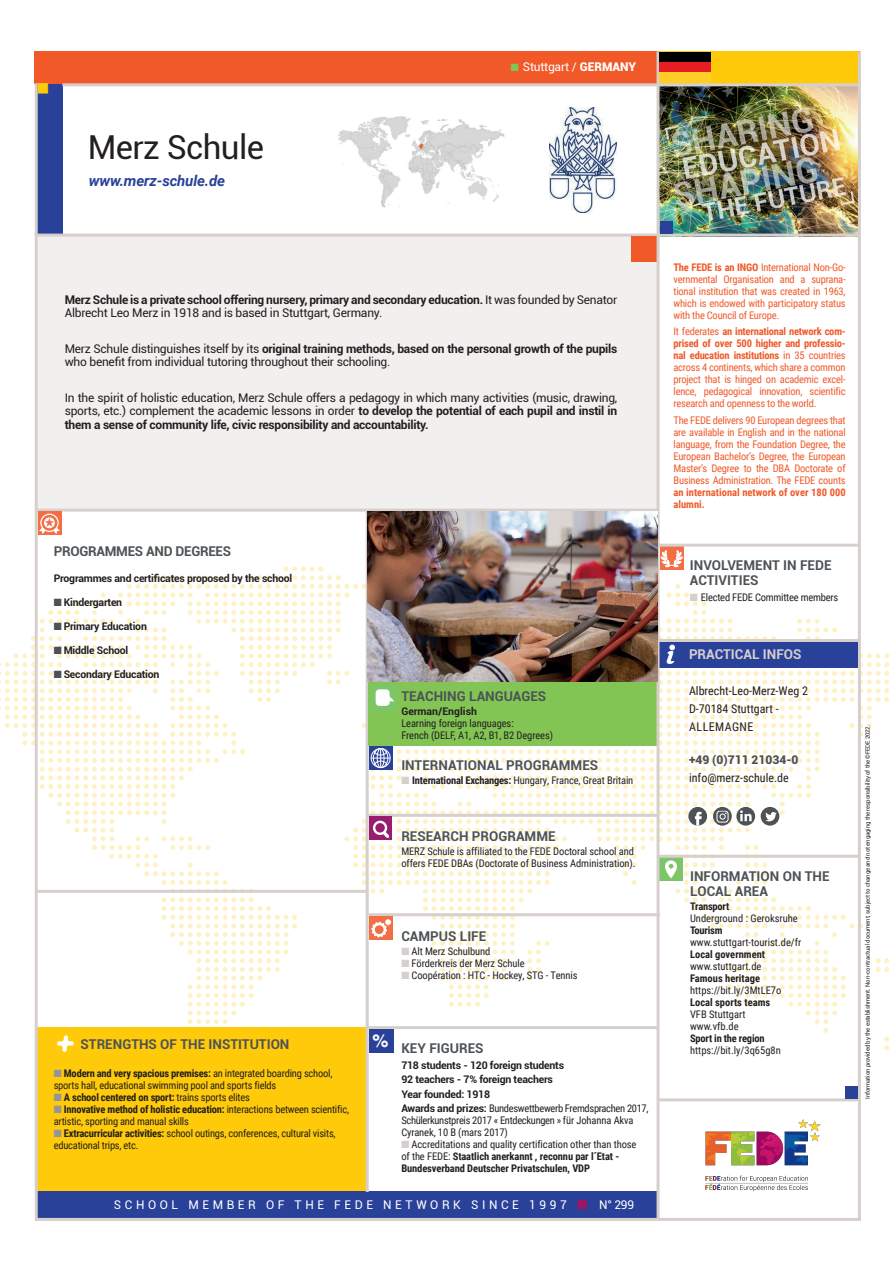
<style>
.page{position:relative;width:893px;height:1263px;background:#fff}
.page>*{position:absolute;margin:0;border:0;box-sizing:border-box;transform-origin:0 0}
.t1{font:33px "Roboto";letter-spacing:-.02em;color:#231f20}
.t2{font:700 18px "Helvetica";color:#fff}
.t3{font:italic 700 15px "Roboto";letter-spacing:-.01em;color:#2a419a}
.t4{font:15px "Zapf Dingbats ITC";color:#feca0a}
.t5{font:700 13.5px/15px "Roboto";color:#4d5256}
.t6{font:700 13.5px "Roboto";letter-spacing:-.02em;color:#4d5256}
.t7{font:700 13.5px "Roboto";color:#d6cfcc}
.t8{font:12px/13.5px "Roboto";letter-spacing:-.02em;color:#231f20}
.t9{font:12px/18px "Roboto Condensed";color:#231f20}
.t10{font:12px "Roboto";letter-spacing:.3em;color:#fff}
.t11{font:12px "Roboto";letter-spacing:-.02em;color:#fff}
.t12{font:900 12px "Roboto";color:#4d5256}
.t13{font:10.5px/12px "Roboto Condensed";letter-spacing:-.01em;color:#231f20}
.t14{font:10.5px/12px "Roboto Condensed";letter-spacing:-.02em;color:#f15929;text-align:justify}
.t15{font:700 10.5px/12px "Roboto Condensed";letter-spacing:-.01em;color:#231f20}
.t16{font:700 10.5px/14.1px "Roboto";letter-spacing:-.02em;color:#231f20}
.t17{font:10.5px/12px "Roboto Condensed";letter-spacing:-.03em;color:#231f20}
.t18{font:700 10.5px/12px "Roboto Condensed";color:#f15929}
.t19{font:700 10.5px "Roboto";color:#231f20}
.t20{font:6px "Roboto";letter-spacing:-.02em;color:#231f20}
.s1{color:#83c555}
.s2{font-weight:900}
.s3{font-weight:700}
.s4{color:#4d5256}
.s5{color:#d6cfcc}
.s6{color:#959598}
.s7{font-weight:400}
.s8{font-family:"Roboto";font-weight:700}
.s9{color:#991766}
</style>
<div class="page">
<div style="left:35px;top:51px;width:27px;height:183px;background:#2a419a"></div>
<div style="left:35px;top:51px;width:825px;height:33px;background:#f15929"></div>
<div style="left:659px;top:51px;width:199px;height:33px;background:#feca0a"></div>
<div style="left:36px;top:1027px;width:332px;height:190px;background:#feca0a"></div>
<img style="left:659px;top:86px;width:199px;height:148px">
<div style="left:37px;top:1192px;width:620px;height:26px;background:#2a419a"></div>
<div style="left:36px;top:236px;width:623px;height:275px;background:#f1f0ef"></div>
<hr style="left:35px;top:83px;width:3px;height:1138px;background:#d6cfcc">
<hr style="left:366px;top:510px;width:3px;height:682px;background:#d6cfcc">
<hr style="left:35px;top:1218px;width:826px;height:3px;background:#d6cfcc">
<hr style="left:35px;top:234px;width:825px;height:3px;background:#d6cfcc">
<hr style="left:37px;top:509px;width:621px;height:3px;background:#d6cfcc">
<hr style="left:858px;top:51px;width:3px;height:1169px;background:#d6cfcc">
<svg style="left:38px;top:512px;width:24px;height:23px"></svg>
<div style="left:40px;top:514px;width:19px;height:18px;border:1px solid #fff;border-radius:50%"></div>
<svg style="left:39px;top:517px;width:21px;height:17px"></svg>
<hr style="left:657px;top:1098px;width:202px;height:3px;background:#d6cfcc">
<div style="left:845px;top:1086px;width:13px;height:12px;background:#2a419a"></div>
<div style="left:660px;top:221px;width:12px;height:13px;background:#2a419a"></div>
<div style="left:631px;top:237px;width:26px;height:25px;background:#f15929"></div>
<div style="left:660px;top:547px;width:23px;height:23px;background:#f36d45"></div>
<hr style="left:659px;top:544px;width:200px;height:3px;background:#d6cfcc">
<hr style="left:656px;top:51px;width:3px;height:1168px;background:#d6cfcc">
<hr style="left:62px;top:83px;width:798px;height:3px;background:#d6cfcc">
<div style="left:659px;top:52px;width:51px;height:31px;background:#000001"></div>
<div style="left:659px;top:62px;width:51px;height:21px;background:#e61e24"></div>
<div style="left:659px;top:73px;width:51px;height:10px;background:#fecd26"></div>
<img style="left:368px;top:512px;width:290px;height:39px">
<svg style="left:0;top:551px;width:889px;height:534px"></svg>
<img style="left:338px;top:116px;width:167px;height:92px">
<img style="left:550px;top:107px;width:67px;height:105px">
<img style="left:705px;top:1119px;width:116px;height:73px">
<h3 class="t4" style="left:36px;top:94px;width:13px;rotate:-90deg">■</h3>
<h1 class="t1" style="left:88px;top:124px;width:178px">Merz Schule</h1>
<h3 class="t3" style="left:89px;top:170px;width:138px">www.merz-schule.de</h3>
<p class="t11" style="left:511px;top:58px;width:127px"><span class="s1">■</span> Stuttgart / <span class="s2">GERMANY</span></p>
<p class="t8" style="left:65px;top:292px;width:554px"><span class="s3">Merz Schule is a private school offering nursery, primary and secondary education.</span> It was founded by Senator<br>Albrecht Leo Merz in 1918 and is based in Stuttgart, Germany.</p>
<p class="t8" style="left:65px;top:341px;width:554px">Merz Schule distinguishes itself by its <span class="s3">original training methods, based on the personal growth of the pupils </span>who benefit from individual tutoring throughout their schooling.</p>
<p class="t8" style="left:65px;top:390px;width:554px;text-align:justify">In the spirit of holistic education, Merz Schule offers a pedagogy in which many activities (music, drawing, sports, etc.) complement the academic lessons in order <span class="s3">to develop the potential of each pupil and instil in them a sense of community life, civic responsibility and accountability.</span></p>
<p class="t6" style="left:54px;top:541px;width:179px">PROGRAMMES AND DEGREES</p>
<p class="t16" style="left:54px;top:570px;width:240px">Programmes and certificates proposed by the school</p>
<p class="t16" style="left:54px;top:594px;width:70px"><span class="s4">■</span> Kindergarten</p>
<p class="t16" style="left:54px;top:618px;width:95px"><span class="s4">■</span> Primary Education</p>
<p class="t16" style="left:54px;top:642px;width:76px"><span class="s4">■</span> Middle School</p>
<p class="t16" style="left:54px;top:666px;width:107px"><span class="s4">■</span> Secondary Education</p>
<p class="t5" style="left:401px;top:688px;width:146px">TEACHING LANGUAGES</p>
<p class="t19" style="left:401px;top:704px;width:77px">German/English</p>
<p class="t13" style="left:401px;top:717px;width:153px">Learning foreign languages:<br>French (DELF, A1, A2, B1, B2 Degrees)</p>
<p class="t5" style="left:401px;top:757px;width:198px">INTERNATIONAL PROGRAMMES</p>
<p class="t13" style="left:401px;top:773px;width:234px"><span class="s5">■</span> <span class="s3">International Exchanges:</span> Hungary, France, Great Britain</p>
<p class="t14" style="left:673px;top:260px;width:174px"><span class="s3">The FEDE is an INGO</span> International Non-Go&shy;vernmental Organisation and a suprana&shy;tional institution that was created in 1963, which is endowed with participatory status with the Council of Europe.</p>
<p class="t14" style="left:673px;top:325px;width:174px">It federates <span class="s3">an international network com&shy;prised of over 500 higher and professio&shy;nal education institutions</span> in 35 countries across 4 continents, which share a common project that is hinged on academic excel&shy;lence, pedagogical innovation, scientific research and openness to the world.</p>
<p class="t14" style="left:673px;top:413px;width:174px">The FEDE delivers 90 European degrees that are available in English and in the national language, from the Foundation Degree, the European Bachelor’s Degree, the European Master’s Degree to the DBA Doctorate of Business Administration. The FEDE counts</p>
<p class="t18" style="left:673px;top:485px;width:174px">an international network of over 180 000 alumni.</p>
<p class="t5" style="left:690px;top:557px;width:143px">INVOLVEMENT IN FEDE<br>ACTIVITIES</p>
<p class="t13" style="left:690px;top:591px;width:150px"><span class="s5">■</span> Elected FEDE Committee members</p>
<p class="t7" style="left:689px;top:645px;width:114px">PRACTICAL INFOS</p>
<p class="t9" style="left:689px;top:681px;width:120px">Albrecht-Leo-Merz-Weg 2<br>D-70184 Stuttgart -<br>ALLEMAGNE</p>
<p class="t12" style="left:689px;top:751px;width:111px">+49 (0)711 21034-0</p>
<p class="t9" style="left:689px;top:768px;width:101px">info@merz-schule.de</p>
<p class="t5" style="left:81px;top:1036px;width:210px">STRENGTHS OF THE INSTITUTION</p>
<p class="t13" style="left:54px;top:1067px;width:280px"><span class="s6">■</span> <span class="s3">Modern and very spacious premises:</span> an integrated boarding school, sports hall, educational swimming pool and sports fields</p>
<p class="t15" style="left:54px;top:1091px;width:198px"><span class="s6">■</span> A school centered on sport: <span class="s7">trains sports elites</span></p>
<p class="t13" style="left:54px;top:1103px;width:297px"><span class="s6">■</span> <span class="s3">Innovative method of holistic education:</span> interactions between scientific, artistic, sporting and manual skills</p>
<p class="t13" style="left:54px;top:1127px;width:283px"><span class="s6">■</span> <span class="s3">Extracurricular activities:</span> school outings, conferences, cultural visits, educational trips, etc.</p>
<h2 class="t2" style="left:372px;top:1029px;width:18px">%</h2>
<p class="t5" style="left:401px;top:828px;width:156px">RESEARCH PROGRAMME</p>
<p class="t13" style="left:401px;top:845px;width:236px">MERZ Schule is affiliated to the FEDE Doctoral school and offers FEDE DBAs (Doctorate of Business Administration).</p>
<p class="t5" style="left:690px;top:868px;width:141px">INFORMATION ON THE<br>LOCAL AREA</p>
<p class="t15" style="left:690px;top:900px;width:41px">Transport</p>
<p class="t13" style="left:690px;top:912px;width:109px">Underground : Geroksruhe</p>
<p class="t15" style="left:690px;top:924px;width:34px">Tourism</p>
<p class="t13" style="left:690px;top:936px;width:113px">www.stuttgart-tourist.de/fr</p>
<p class="t15" style="left:690px;top:948px;width:77px">Local government</p>
<p class="t13" style="left:690px;top:960px;width:73px">www.stuttgart.de</p>
<p class="t15" style="left:690px;top:972px;width:71px">Famous heritage</p>
<p class="t13" style="left:690px;top:984px;width:93px">https://bit.ly/3MtLE7o</p>
<p class="t15" style="left:690px;top:996px;width:82px">Local sports teams</p>
<p class="t13" style="left:690px;top:1008px;width:57px">VFB Stuttgart www.vfb.de</p>
<p class="t15" style="left:690px;top:1032px;width:76px">Sport in the region</p>
<p class="t5" style="left:401px;top:928px;width:86px">CAMPUS LIFE</p>
<p class="t13" style="left:401px;top:944px;width:90px"><span class="s5">■</span> Alt Merz Schulbund</p>
<p class="t13" style="left:401px;top:956px;width:125px"><span class="s5">■</span> Förderkreis der Merz Schule</p>
<p class="t13" style="left:401px;top:968px;width:178px"><span class="s5">■</span> Coopération : HTC - Hockey, STG - Tennis</p>
<p class="t5" style="left:401px;top:1040px;width:84px">KEY FIGURES</p>
<p class="t13" style="left:690px;top:1044px;width:92px">https://bit.ly/3q65g8n</p>
<p class="t16" style="left:401px;top:1058px;width:164px">718 students - 120 foreign students<br>92 teachers - 7% foreign teachers<br>Year founded: 1918</p>
<p class="t17" style="left:401px;top:1101px;width:249px"><span class="s8">Awards and prizes:</span> Bundeswettbewerb Fremdsprachen 2017,<br>Schülerkunstpreis 2017 « Entdeckungen » für Johanna Akva<br>Cyranek, 10 B (mars 2017)</p>
<p class="t15" style="left:401px;top:1137px;width:237px"><span class="s5">■</span> <span class="s7">Accreditations and quality certification other than those of the FEDE:</span> Staatlich anerkannt , reconnu par l´Etat -<br>Bundesverband Deutscher Privatschulen, VDP</p>
<p class="t10" style="left:114px;top:1196px;width:522px">SCHOOL MEMBER OF THE FEDE NETWORK SINCE 1997 <span class="s9">■</span> N° 299</p>
<p class="t20" style="left:863px;top:1099px;width:376px;rotate:-90deg">Information provided by the establishment. Non-contractual document, subject to change and not engaging the responsibility of the ©FEDE 2022.</p>
</div>
